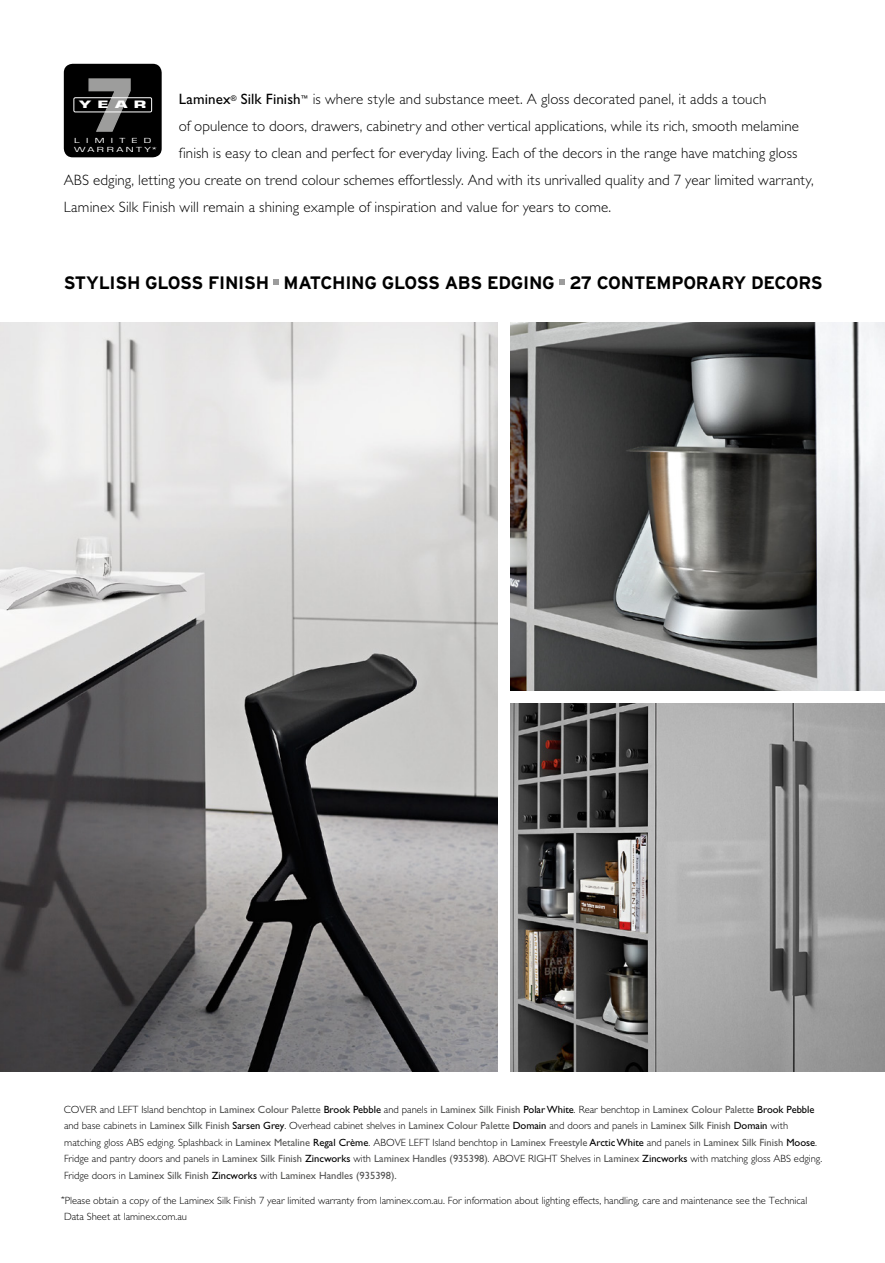
<style>
.page{position:relative;width:885px;height:1263px;background:#fff}
.page>*{position:absolute;margin:0;border:0;box-sizing:border-box;transform-origin:0 0}
.t1{font:700 18px "Interstate";letter-spacing:-.015em;color:#000}
.t2{font:300 15px "M Gill Sans";letter-spacing:.005em;color:#000}
.t3{font:300 10.5px/16.5px "M Gill Sans";color:#000}
.t4{font:10.5px "Gill Sans";color:#545453}
.t5{font:700 9.9px "Eurostile";color:#fff;scale:1.7 1}
.t6{font:6.75px/8.1px "Eurostile";letter-spacing:.255em;color:#fff;scale:1.5 1}
.s1{font-family:"Gill Sans";font-weight:400}
.s2{font-family:"M Gill Sans";font-weight:300;color:#000}
.s3{color:#000}
.s4{font-family:"Gill Sans";font-weight:400;color:#545453}
</style>
<div class="page">
<svg style="left:274px;top:279px;width:5px;height:5px"></svg>
<svg style="left:559px;top:279px;width:5px;height:5px"></svg>
<div style="left:64px;top:64px;width:98px;height:93px;background:#000;border-radius:9px"></div>
<svg style="left:88px;top:78px;width:43px;height:54px"></svg>
<div style="left:74px;top:97px;width:78px;height:15px;border:1px solid #fff;border-radius:2px"></div>
<img style="left:510px;top:322px;width:374px;height:368px">
<img style="left:510px;top:703px;width:374px;height:368px">
<img style="left:0;top:322px;width:497px;height:749px">
<h2 class="t2" style="left:179px;top:90px;width:589px"><span class="s1">Laminex</span><sup>®</sup> <span class="s1">Silk Finish</span><sup>™</sup> is where style and substance meet. A gloss decorated panel, it adds a touch</h2>
<h2 class="t2" style="left:179px;top:117px;width:621px">of opulence to doors, drawers, cabinetry and other vertical applications, while its rich, smooth melamine</h2>
<h2 class="t2" style="left:179px;top:144px;width:620px">finish is easy to clean and perfect for everyday living. Each of the decors in the range have matching gloss</h2>
<h2 class="t2" style="left:64px;top:171px;width:751px">ABS edging, letting you create on trend colour schemes effortlessly. And with its unrivalled quality and 7 year limited warranty,</h2>
<h2 class="t2" style="left:64px;top:198px;width:549px">Laminex Silk Finish will remain a shining example of inspiration and value for years to come.</h2>
<p class="t5" style="left:79px;top:99px;width:41px">YEAR</p>
<p class="t6" style="left:74px;top:137px;width:57px">LIMITED<br>WARRANTY*</p>
<h1 class="t1" style="left:64px;top:272px;width:760px">STYLISH GLOSS FINISH MATCHING GLOSS ABS EDGING 27 CONTEMPORARY DECORS</h1>
<p class="t4" style="left:64px;top:1103px;width:752px"><span class="s2">COVER and LEFT Island benchtop in</span> Laminex Colour Palette <span class="s3">Brook Pebble</span> <span class="s2">and panels in</span> Laminex Silk Finish <span class="s3">Polar White</span><span class="s2">. Rear benchtop in</span> Laminex Colour Palette <span class="s3">Brook Pebble</span></p>
<p class="t3" style="left:64px;top:1118px;width:759px">and base cabinets in <span class="s4">Laminex Silk Finish</span> <span class="s1">Sarsen Grey</span>. Overhead cabinet shelves in <span class="s4">Laminex Colour Palette</span> <span class="s1">Domain</span> and doors and panels in <span class="s4">Laminex Silk Finish</span> <span class="s1">Domain</span> with matching gloss ABS edging. Splashback in <span class="s4">Laminex Metaline</span> <span class="s1">Regal Crème</span>. ABOVE LEFT Island benchtop in <span class="s4">Laminex Freestyle</span> <span class="s1">Arctic White</span> and panels in <span class="s4">Laminex Silk Finish</span> <span class="s1">Moose</span>.<br>Fridge and pantry doors and panels in <span class="s4">Laminex Silk Finish</span> <span class="s1">Zincworks</span> with <span class="s4">Laminex Handles (935398)</span>. ABOVE RIGHT Shelves in <span class="s4">Laminex</span> <span class="s1">Zincworks</span> with matching gloss ABS edging.</p>
<p class="t4" style="left:64px;top:1169px;width:334px"><span class="s2">Fridge doors in</span> Laminex Silk Finish <span class="s3">Zincworks</span> <span class="s2">with</span> Laminex Handles (935398).</p>
<p class="t3" style="left:64px;top:1192px;width:744px;text-indent:-4px"><sup>*</sup>Please obtain a copy of the Laminex Silk Finish 7 year limited warranty from laminex.com.au. For information about lighting effects, handling, care and maintenance see the Technical<br>Data Sheet at laminex.com.au</p>
</div>
